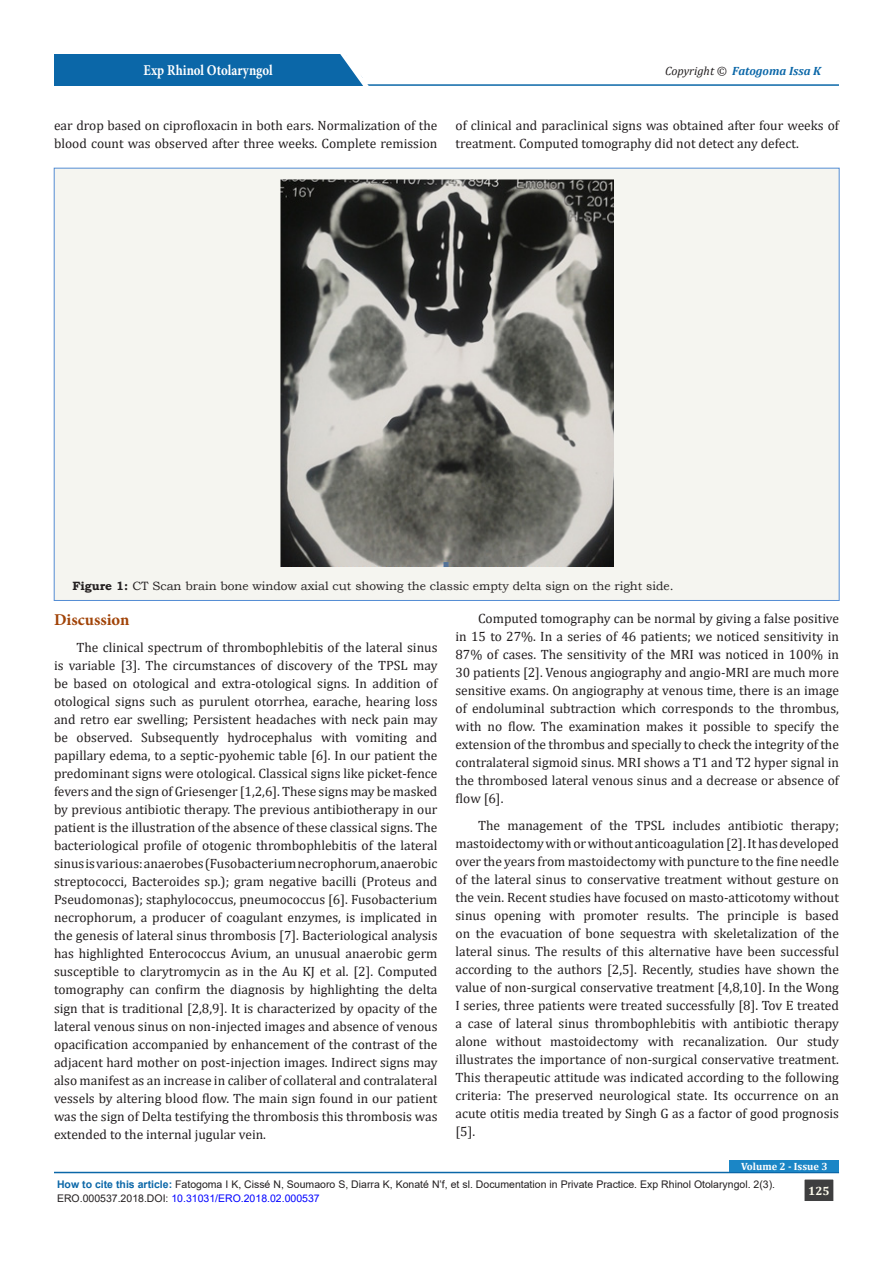
<style>
.page{position:relative;width:893px;height:1263px;background:#fff}
.page>*{position:absolute;margin:0;border:0;box-sizing:border-box;transform-origin:0 0}
.t1{font:700 16.5px "Minion Pro";color:#a14307}
.t2{font:700 15px "Minion Pro";color:#fff;scale:.86 1}
.t3{font:13.5px/18px "Cambria";color:#231f20;text-align:justify}
.t4{font:12px "Bookman Old Style";color:#231f20}
.t5{font:italic 700 12px "Cambria";color:#0b67a8}
.t6{font:700 12px "Cambria";color:#fffdee}
.t7{font:10.5px/13.5px "Arial";color:#231f20}
.t8{font:700 10.5px "Cambria";color:#fff}
.s1{font-weight:400;color:#231f20}
.s2{font-weight:700}
.s3{font-weight:700;color:#0b67a8}
.s4{color:#00f}
</style>
<div class="page">
<hr style="left:206px;top:84px;width:633px;height:2px;background:#0b67a8">
<div style="left:54px;top:54px;width:308px;height:32px;background:#0b67a8"></div>
<svg style="left:340px;top:54px;width:34px;height:32px"></svg>
<hr style="left:54px;top:1172px;width:785px;height:1px;background:#0b67a8">
<div style="left:804px;top:1179px;width:30px;height:22px;background:#3e3e3f"></div>
<div style="left:804px;top:1179px;width:30px;height:23px;border:1px solid #fff"></div>
<div style="left:730px;top:1160px;width:109px;height:12px;background:#1b86c6"></div>
<div style="left:54px;top:168px;width:785px;height:432px;background:#f5f5f0"></div>
<img style="left:280px;top:179px;width:333px;height:387px">
<p class="t2" style="left:143px;top:60px;width:152px">Exp Rhinol Otolaryngol</p>
<p class="t5" style="left:665px;top:62px;width:157px"><span class="s1">Copyright ©</span> Fatogoma Issa K</p>
<p class="t3" style="left:54px;top:116px;width:385px">ear drop based on ciprofloxacin in both ears. Normalization of the blood count was observed after three weeks. Complete remission</p>
<p class="t3" style="left:455px;top:116px;width:385px">of clinical and paraclinical signs was obtained after four weeks of treatment. Computed tomography did not detect any defect.</p>
<p class="t4" style="left:72px;top:578px;width:603px"><span class="s2">Figure 1:</span> CT Scan brain bone window axial cut showing the classic empty delta sign on the right side.</p>
<p class="t1" style="left:54px;top:608px;width:77px">Discussion</p>
<p class="t3" style="left:54px;top:639px;width:385px;text-indent:22px">The clinical spectrum of thrombophlebitis of the lateral sinus is variable [3]. The circumstances of discovery of the TPSL may be based on otological and extra-otological signs. In addition of otological signs such as purulent otorrhea, earache, hearing loss and retro ear swelling; Persistent headaches with neck pain may be observed. Subsequently hydrocephalus with vomiting and papillary edema, to a septic-pyohemic table [6]. In our patient the predominant signs were otological. Classical signs like picket-fence fevers and the sign of Griesenger [1,2,6]. These signs may be masked by previous antibiotic therapy. The previous antibiotherapy in our patient is the illustration of the absence of these classical signs. The bacteriological profile of otogenic thrombophlebitis of the lateral sinus is various: anaerobes (Fusobacterium necrophorum, anaerobic streptococci, Bacteroides sp.); gram negative bacilli (Proteus and Pseudomonas); staphylococcus, pneumococcus [6]. Fusobacterium necrophorum, a producer of coagulant enzymes, is implicated in the genesis of lateral sinus thrombosis [7]. Bacteriological analysis has highlighted Enterococcus Avium, an unusual anaerobic germ susceptible to clarytromycin as in the Au KJ et al. [2]. Computed tomography can confirm the diagnosis by highlighting the delta sign that is traditional [2,8,9]. It is characterized by opacity of the lateral venous sinus on non-injected images and absence of venous opacification accompanied by enhancement of the contrast of the adjacent hard mother on post-injection images. Indirect signs may also manifest as an increase in caliber of collateral and contralateral vessels by altering blood flow. The main sign found in our patient was the sign of Delta testifying the thrombosis this thrombosis was extended to the internal jugular vein.</p>
<p class="t3" style="left:455px;top:609px;width:385px;text-indent:22px">Computed tomography can be normal by giving a false positive in 15 to 27%. In a series of 46 patients; we noticed sensitivity in 87% of cases. The sensitivity of the MRI was noticed in 100% in 30 patients [2]. Venous angiography and angio-MRI are much more sensitive exams. On angiography at venous time, there is an image of endoluminal subtraction which corresponds to the thrombus, with no flow. The examination makes it possible to specify the extension of the thrombus and specially to check the integrity of the contralateral sigmoid sinus. MRI shows a T1 and T2 hyper signal in the thrombosed lateral venous sinus and a decrease or absence of flow [6].</p>
<p class="t3" style="left:455px;top:816px;width:385px;text-indent:22px">The management of the TPSL includes antibiotic therapy; mastoidectomy with or without anticoagulation [2]. It has developed over the years from mastoidectomy with puncture to the fine needle of the lateral sinus to conservative treatment without gesture on the vein. Recent studies have focused on masto-atticotomy without sinus opening with promoter results. The principle is based on the evacuation of bone sequestra with skeletalization of the lateral sinus. The results of this alternative have been successful according to the authors [2,5]. Recently, studies have shown the value of non-surgical conservative treatment [4,8,10]. In the Wong I series, three patients were treated successfully [8]. Tov E treated a case of lateral sinus thrombophlebitis with antibiotic therapy alone without mastoidectomy with recanalization. Our study illustrates the importance of non-surgical conservative treatment.<br>This therapeutic attitude was indicated according to the following criteria: The preserved neurological state. Its occurrence on an acute otitis media treated by Singh G as a factor of good prognosis [5].</p>
<p class="t8" style="left:741px;top:1159px;width:88px">Volume 2 - Issue 3</p>
<p class="t7" style="left:57px;top:1177px;width:720px"><span class="s3">How to cite this article:</span> Fatogoma I K, Cissé N, Soumaoro S, Diarra K, Konaté N’f, et sl. Documentation in Private Practice. Exp Rhinol Otolaryngol. 2(3).<br>ERO.000537.2018.DOI: <span class="s4">10.31031/ERO.2018.02.000537</span></p>
<p class="t6" style="left:808px;top:1182px;width:23px">125</p>
</div>
